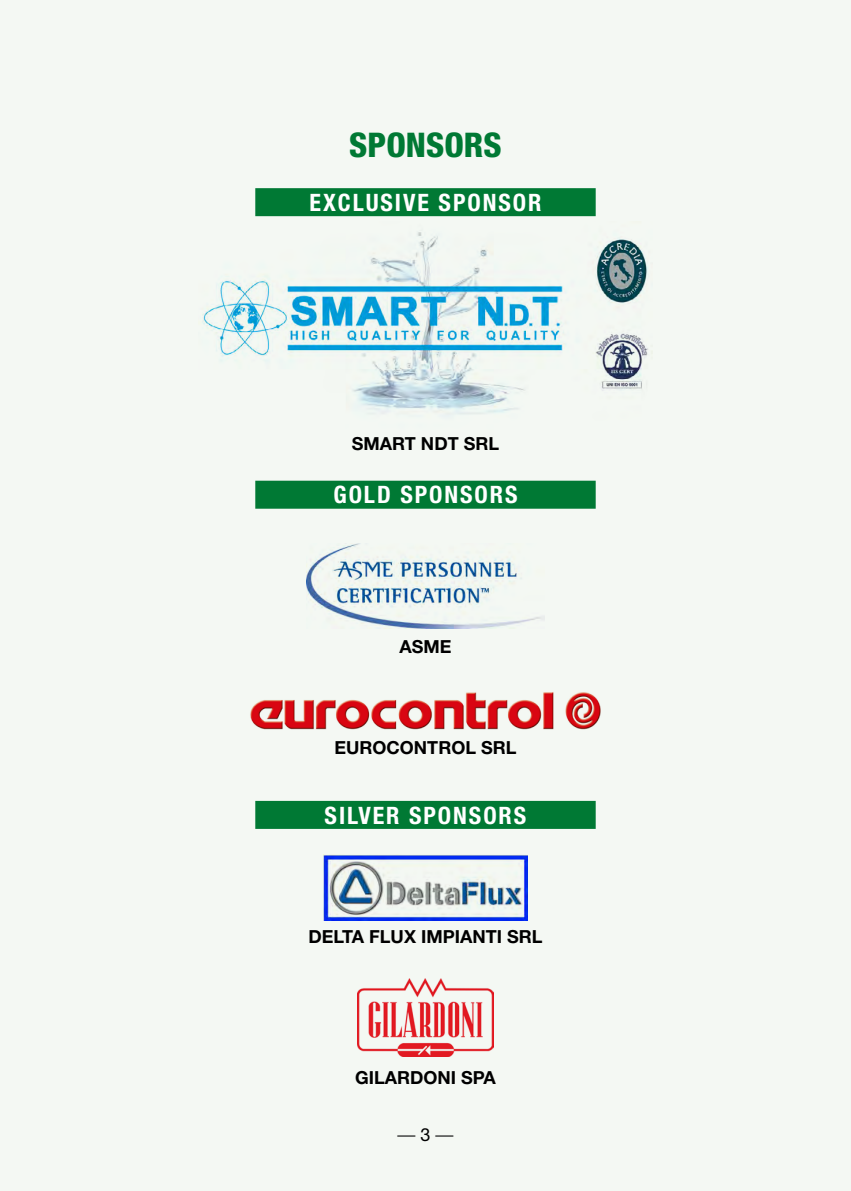
<style>
.page{position:relative;width:851px;height:1191px;background:#fff}
.page>*{position:absolute;margin:0;border:0;box-sizing:border-box;transform-origin:0 0}
.t1{font:800 condensed 34px "Helvetica Neue";color:#007934}
.t2{font:700 condensed 24px "Helvetica Neue";letter-spacing:.08em;color:#fff}
.t3{font:700 18px "Helvetica Neue";color:#000}
.t4{font:300 18px "Helvetica Neue";color:#000}
.s1{font-weight:400}
</style>
<div class="page">
<div style="left:0;top:0;width:850px;height:1191px;background:#f4f8f3"></div>
<div style="left:255px;top:188px;width:340px;height:28px;background:#007934"></div>
<div style="left:255px;top:481px;width:340px;height:28px;background:#007934"></div>
<div style="left:255px;top:801px;width:340px;height:28px;background:#007934"></div>
<img style="left:202px;top:232px;width:446px;height:182px">
<img style="left:306px;top:544px;width:238px;height:84px">
<img style="left:323px;top:854px;width:205px;height:66px">
<img style="left:250px;top:692px;width:351px;height:37px">
<img style="left:358px;top:978px;width:135px;height:78px">
<h1 class="t1" style="left:349px;top:124px;width:154px">SPONSORS</h1>
<h2 class="t2" style="left:309px;top:188px;width:233px">EXCLUSIVE SPONSOR</h2>
<p class="t3" style="left:352px;top:432px;width:149px">SMART NDT SRL</p>
<h2 class="t2" style="left:333px;top:480px;width:186px">GOLD SPONSORS</h2>
<p class="t3" style="left:399px;top:635px;width:54px">ASME</p>
<p class="t3" style="left:334px;top:736px;width:183px">EUROCONTROL SRL</p>
<h2 class="t2" style="left:324px;top:800px;width:203px">SILVER SPONSORS</h2>
<p class="t3" style="left:308px;top:925px;width:235px">DELTA FLUX IMPIANTI SRL</p>
<p class="t3" style="left:355px;top:1066px;width:142px">GILARDONI SPA</p>
<p class="t4" style="left:397px;top:1123px;width:58px">— <span class="s1">3</span> —</p>
</div>
